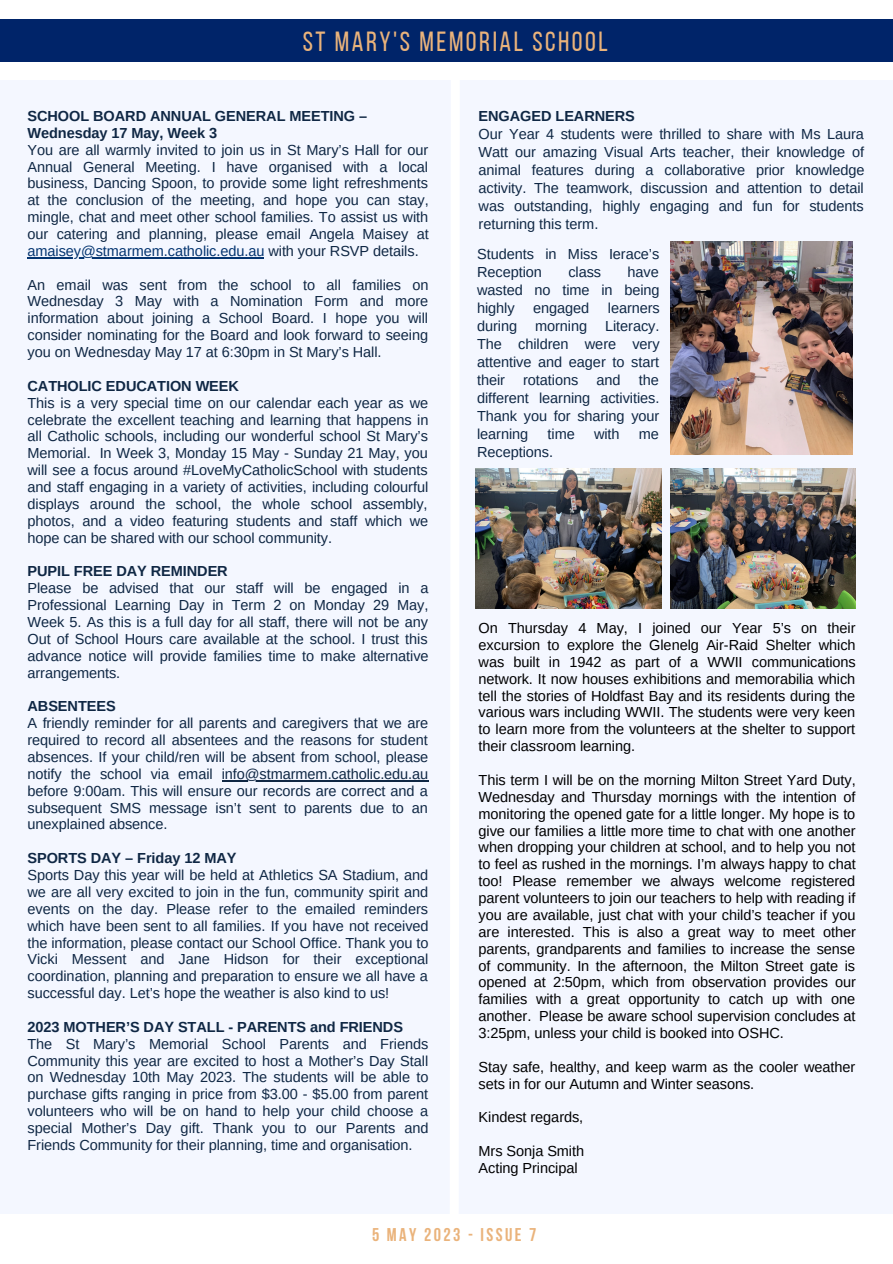
<style>
.page{position:relative;width:893px;height:1264px;background:#fff}
.page>*{position:absolute;margin:0;border:0;box-sizing:border-box;transform-origin:0 0}
.t1{font:27.6px "Bebas Neue";letter-spacing:.09em;color:#eab37b}
.t2{font:700 18.45px "Bebas Neue";letter-spacing:.13em;color:#eab37b}
.t3{font:14.55px/16.8px "Arimo";letter-spacing:-.005em;color:#0f2744;text-align:justify}
.t4{font:14.55px/16.8px "Arimo";letter-spacing:-.005em;color:#000;text-align:justify}
.t5{font:700 14.55px "Arimo";letter-spacing:-.005em;color:#0f2744}
.s1{color:#033470}
</style>
<div class="page">
<div style="left:0;top:80px;width:892px;height:1133px;background:#f4f7ff"></div>
<svg style="left:445px;top:80px;width:19px;height:1134px"></svg>
<div style="left:0;top:19px;width:892px;height:43px;background:#002469"></div>
<img style="left:670px;top:242px;width:182px;height:212px">
<img style="left:475px;top:469px;width:186px;height:139px">
<img style="left:670px;top:469px;width:185px;height:139px">
<hr style="left:27px;top:257px;width:237px;height:1px;background:#033470">
<hr style="left:222px;top:780px;width:206px;height:1px;background:#0f2744">
<p class="t1" style="left:303px;top:30px;width:306px">ST MARY'S MEMORIAL SCHOOL</p>
<p class="t5" style="left:27px;top:108px;width:341px">SCHOOL BOARD ANNUAL GENERAL MEETING –</p>
<p class="t5" style="left:27px;top:125px;width:191px">Wednesday 17 May, Week 3</p>
<p class="t3" style="left:27px;top:141px;width:402px">You are all warmly invited to join us in St Mary’s Hall for our Annual General Meeting. I have organised with a local business, Dancing Spoon, to provide some light refreshments at the conclusion of the meeting, and hope you can stay, mingle, chat and meet other school families. To assist us with our catering and planning, please email Angela Maisey at <span class="s1">amaisey@stmarmem.catholic.edu.au</span> with your RSVP details.</p>
<p class="t3" style="left:27px;top:276px;width:402px">An email was sent from the school to all families on Wednesday 3 May with a Nomination Form and more information about joining a School Board. I hope you will consider nominating for the Board and look forward to seeing you on Wednesday May 17 at 6:30pm in St Mary’s Hall.</p>
<p class="t5" style="left:27px;top:377px;width:213px">CATHOLIC EDUCATION WEEK</p>
<p class="t3" style="left:27px;top:394px;width:402px">This is a very special time on our calendar each year as we celebrate the excellent teaching and learning that happens in all Catholic schools, including our wonderful school St Mary’s Memorial. In Week 3, Monday 15 May - Sunday 21 May, you will see a focus around #LoveMyCatholicSchool with students and staff engaging in a variety of activities, including colourful displays around the school, the whole school assembly, photos, and a video featuring students and staff which we hope can be shared with our school community.</p>
<p class="t5" style="left:27px;top:563px;width:202px">PUPIL FREE DAY REMINDER</p>
<p class="t3" style="left:27px;top:580px;width:402px">Please be advised that our staff will be engaged in a Professional Learning Day in Term 2 on Monday 29 May, Week 5. As this is a full day for all staff, there will not be any Out of School Hours care available at the school. I trust this advance notice will provide families time to make alternative arrangements.</p>
<p class="t5" style="left:27px;top:698px;width:90px">ABSENTEES</p>
<p class="t3" style="left:27px;top:714px;width:402px">A friendly reminder for all parents and caregivers that we are required to record all absentees and the reasons for student absences. If your child/ren will be absent from school, please notify the school via email info@stmarmem.catholic.edu.au before 9:00am. This will ensure our records are correct and a subsequent SMS message isn’t sent to parents due to an unexplained absence.</p>
<p class="t5" style="left:27px;top:850px;width:210px">SPORTS DAY – Friday 12 MAY</p>
<p class="t3" style="left:27px;top:866px;width:402px">Sports Day this year will be held at Athletics SA Stadium, and we are all very excited to join in the fun, community spirit and events on the day. Please refer to the emailed reminders which have been sent to all families. If you have not received the information, please contact our School Office. Thank you to Vicki Messent and Jane Hidson for their exceptional coordination, planning and preparation to ensure we all have a successful day. Let’s hope the weather is also kind to us!</p>
<p class="t5" style="left:27px;top:1018px;width:377px">2023 MOTHER’S DAY STALL - PARENTS and FRIENDS</p>
<p class="t3" style="left:27px;top:1035px;width:402px">The St Mary’s Memorial School Parents and Friends Community this year are excited to host a Mother’s Day Stall on Wednesday 10th May 2023. The students will be able to purchase gifts ranging in price from $3.00 - $5.00 from parent volunteers who will be on hand to help your child choose a special Mother’s Day gift. Thank you to our Parents and Friends Community for their planning, time and organisation.</p>
<p class="t5" style="left:478px;top:108px;width:158px">ENGAGED LEARNERS</p>
<p class="t3" style="left:478px;top:125px;width:387px;line-height:18px">Our Year 4 students were thrilled to share with Ms Laura Watt our amazing Visual Arts teacher, their knowledge of animal features during a collaborative prior knowledge activity. The teamwork, discussion and attention to detail was outstanding, highly engaging and fun for students returning this term.</p>
<p class="t3" style="left:477px;top:245px;width:184px;line-height:18px">Students in Miss Ierace’s<br>Reception</p>
<p class="t3" style="left:477px;top:263px;width:184px;line-height:18px;text-indent:150px">have wasted no time in being highly</p>
<p class="t3" style="left:568px;top:263px;width:34px">class</p>
<p class="t3" style="left:477px;top:299px;width:184px;line-height:18px;text-indent:131px">learners during morning Literacy.<br>The children were very attentive and eager to start their rotations and the different learning activities.<br>Thank you for sharing your learning</p>
<p class="t3" style="left:533px;top:299px;width:58px">engaged</p>
<p class="t3" style="left:547px;top:425px;width:29px">time</p>
<p class="t3" style="left:594px;top:425px;width:27px">with</p>
<p class="t3" style="left:639px;top:425px;width:22px">me</p>
<p class="t3" style="left:477px;top:443px;width:77px">Receptions.</p>
<p class="t4" style="left:478px;top:619px;width:379px">On Thursday 4 May, I joined our Year 5’s on their excursion to explore the Glenelg Air-Raid Shelter which was built in 1942 as part of a WWII communications network. It now houses exhibitions and memorabilia which tell the stories of Holdfast Bay and its residents during the various wars including WWII. The students were very keen to learn more from the volunteers at the shelter to support their classroom learning.</p>
<p class="t4" style="left:478px;top:771px;width:379px">This term I will be on the morning Milton Street Yard Duty, Wednesday and Thursday mornings with the intention of monitoring the opened gate for a little longer. My hope is to give our families a little more time to chat with one another when dropping your children at school, and to help you not to feel as rushed in the mornings. I’m always happy to chat too! Please remember we always welcome registered parent volunteers to join our teachers to help with reading if you are available, just chat with your child’s teacher if you are interested. This is also a great way to meet other parents, grandparents and families to increase the sense of community. In the afternoon, the Milton Street gate is opened at 2:50pm, which from observation provides our families with a great opportunity to catch up with one another. Please be aware school supervision concludes at 3:25pm, unless your child is booked into OSHC.</p>
<p class="t4" style="left:478px;top:1058px;width:378px">Stay safe, healthy, and keep warm as the cooler weather sets in for our Autumn and Winter seasons.</p>
<p class="t4" style="left:478px;top:1108px;width:106px">Kindest regards,</p>
<p class="t4" style="left:478px;top:1142px;width:107px">Mrs Sonja Smith</p>
<p class="t4" style="left:478px;top:1159px;width:101px">Acting Principal</p>
<p class="t2" style="left:372px;top:1226px;width:166px">5 MAY 2023 - ISSUE 7</p>
</div>
